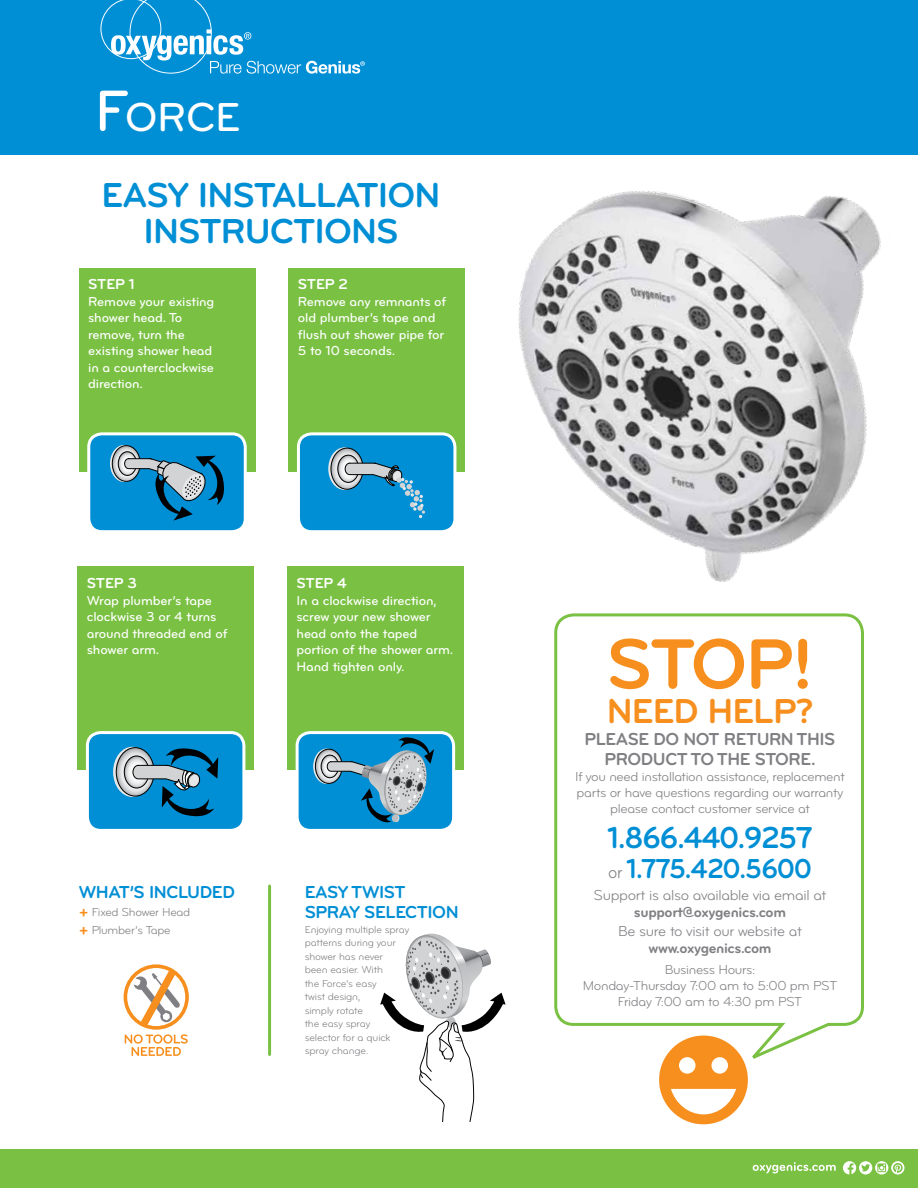
<style>
.page{position:relative;width:918px;height:1188px;background:#fff}
.page>*{position:absolute;margin:0;border:0;box-sizing:border-box;transform-origin:0 0}
.t1{font:73.5px "Bryant Bold Alternate";color:#f78f1e}
.t2{font:42px "Bryant Medium Alternate";color:#fff}
.t3{font:36px/36px "Bryant Bold Alternate";letter-spacing:-.025em;color:#008fd5;text-align:center}
.t4{font:36px "Bryant Bold Alternate";letter-spacing:-.025em;color:#f78f1e}
.t5{font:31.5px "Bryant Bold Alternate";letter-spacing:-.025em;color:#008fd5;scale:.92 1}
.t6{font:28.5px "Bryant Bold Alternate";letter-spacing:-.025em;color:#008fd5;scale:.92 1}
.t7{font:18px/19.5px "Bryant Bold Alternate";letter-spacing:-.025em;color:#807f83;text-align:center}
.t8{font:18px/19.5px "Bryant Bold Alternate";letter-spacing:-.025em;color:#008fd5}
.t9{font:15px "Bryant Regular Alternate";letter-spacing:-.025em;color:#807f83}
.t10{font:15px "Bryant Bold Alternate";letter-spacing:-.025em;color:#807f83}
.t11{font:15px "Bryant Bold Alternate";letter-spacing:-.015em;color:#fff}
.t12{font:13.5px/16.5px "Bryant Medium Alternate";letter-spacing:-.01em;color:#fff}
.t13{font:13.5px/16.2px "Bryant Regular Alternate";letter-spacing:-.025em;color:#807f83;text-align:center}
.t14{font:12px/18px "Bryant Regular Alternate";letter-spacing:-.025em;color:#807f83}
.t15{font:10.5px/13.5px "Bryant Regular Alternate";letter-spacing:-.015em;color:#807f83}
.s1{font-size:60px}
.s2{font-family:"Bryant Bold Alternate";font-size:16.5px;color:#f78f1e}
.s3{font-family:"Bryant Regular Alternate";font-size:18px;color:#807f83}
</style>
<div class="page">
<div style="left:0;top:0;width:918px;height:155px;background:#008fd5"></div>
<svg style="left:100px;top:0;width:265px;height:74px"></svg>
<svg style="left:380px;top:934px;width:126px;height:188px"></svg>
<div style="left:659px;top:1036px;width:89px;height:88px;background:#f78f1e;border-radius:50%"></div>
<svg style="left:671px;top:1089px;width:65px;height:25px"></svg>
<div style="left:679px;top:1057px;width:17px;height:17px;background:#fff;border-radius:50%"></div>
<div style="left:711px;top:1057px;width:17px;height:17px;background:#fff;border-radius:50%"></div>
<svg style="left:554px;top:628px;width:310px;height:438px"></svg>
<div style="left:0;top:1149px;width:918px;height:39px;background:#7ac143"></div>
<div style="left:78px;top:567px;width:176px;height:203px;background:#7ac143"></div>
<div style="left:79px;top:268px;width:176px;height:203px;background:#7ac143"></div>
<div style="left:287px;top:567px;width:176px;height:203px;background:#7ac143"></div>
<div style="left:289px;top:268px;width:176px;height:203px;background:#7ac143"></div>
<div style="left:87px;top:733px;width:157px;height:97px;background:#008fd5;border-radius:13px"></div>
<div style="left:86px;top:731px;width:159px;height:101px;border:3px solid #fff;border-radius:13px"></div>
<div style="left:89px;top:434px;width:156px;height:98px;background:#008fd5;border-radius:13px"></div>
<div style="left:87px;top:432px;width:160px;height:101px;border:3px solid #fff;border-radius:13px"></div>
<div style="left:297px;top:733px;width:157px;height:97px;background:#008fd5;border-radius:13px"></div>
<div style="left:296px;top:731px;width:159px;height:101px;border:3px solid #fff;border-radius:13px"></div>
<div style="left:298px;top:434px;width:157px;height:98px;background:#008fd5;border-radius:13px"></div>
<div style="left:297px;top:432px;width:159px;height:101px;border:3px solid #fff;border-radius:13px"></div>
<div style="left:113px;top:747px;width:38px;height:50px;border:2px solid #e6e7e8;border-radius:50%"></div>
<svg style="left:116px;top:746px;width:102px;height:71px"></svg>
<div style="left:110px;top:445px;width:28px;height:37px;border:1px solid #e6e7e8;border-radius:50%"></div>
<div style="left:112px;top:445px;width:29px;height:37px;border:1px solid #000;border-radius:50%"></div>
<svg style="left:112px;top:446px;width:113px;height:75px"></svg>
<svg style="left:329px;top:448px;width:31px;height:41px"></svg>
<div style="left:328px;top:447px;width:33px;height:43px;border:1px solid #e6e7e8;border-radius:50%"></div>
<svg style="left:331px;top:448px;width:94px;height:70px"></svg>
<hr style="left:268px;top:886px;width:3px;height:169px;background:#7ac143">
<svg style="left:125px;top:964px;width:63px;height:92px"></svg>
<div style="left:313px;top:749px;width:27px;height:35px;border:1px solid #e6e7e8;border-radius:50%"></div>
<svg style="left:315px;top:737px;width:119px;height:86px"></svg>
<img style="left:447px;top:191px;width:434px;height:437px">
<svg style="left:843px;top:1161px;width:62px;height:13px"></svg>
<svg style="left:753px;top:1162px;width:83px;height:11px"></svg>
<h2 class="t2" style="left:94px;top:91px;width:148px"><span class="s1">F</span>ORCE</h2>
<h3 class="t3" style="left:102px;top:178px;width:340px">EASY INSTALLATION<br>INSTRUCTIONS</h3>
<p class="t11" style="left:88px;top:275px;width:48px">STEP 1</p>
<p class="t12" style="left:88px;top:293px;width:128px">Remove your existing shower head. To remove, turn the existing shower head in a counterclockwise direction.</p>
<p class="t11" style="left:298px;top:275px;width:52px">STEP 2</p>
<p class="t12" style="left:298px;top:293px;width:150px">Remove any remnants of old plumber’s tape and flush out shower pipe for<br>5 to 10 seconds.</p>
<p class="t11" style="left:87px;top:574px;width:52px">STEP 3</p>
<p class="t12" style="left:87px;top:592px;width:142px">Wrap plumber’s tape clockwise 3 or 4 turns around threaded end of shower arm.</p>
<p class="t11" style="left:297px;top:574px;width:52px">STEP 4</p>
<p class="t12" style="left:297px;top:592px;width:158px">In a clockwise direction, screw your new shower head onto the taped portion of the shower arm.<br>Hand tighten only.</p>
<h3 class="t8" style="left:79px;top:882px;width:158px">WHAT’S INCLUDED</h3>
<p class="t14" style="left:79px;top:903px;width:113px"><span class="s2">+</span> Fixed Shower Head <span class="s2">+</span> Plumber’s Tape</p>
<h3 class="t8" style="left:305px;top:882px;width:155px">EASY TWIST<br>SPRAY SELECTION</h3>
<p class="t15" style="left:305px;top:922px;width:106px">Enjoying multiple spray patterns during your shower has never<br>been easier. With<br>the Force’s easy<br>twist design,<br>simply rotate<br>the easy spray<br>selector for a quick spray change.</p>
<h1 class="t1" style="left:606px;top:618px;width:209px">STOP!</h1>
<h3 class="t4" style="left:607px;top:688px;width:208px">NEED HELP?</h3>
<h3 class="t7" style="left:585px;top:730px;width:252px">PLEASE DO NOT RETURN THIS<br>PRODUCT TO THE STORE.</h3>
<p class="t13" style="left:575px;top:769px;width:271px">If you need installation assistance, replacement parts or have questions regarding our warranty please contact customer service at</p>
<h3 class="t5" style="left:608px;top:818px;width:224px">1.866.440.9257</h3>
<h3 class="t6" style="left:608px;top:851px;width:223px"><span class="s3">or</span> 1.775.420.5600</h3>
<p class="t9" style="left:594px;top:887px;width:234px">Support is also available via email at</p>
<p class="t10" style="left:634px;top:903px;width:154px">support@oxygenics.com</p>
<p class="t9" style="left:618px;top:923px;width:185px">Be sure to visit our website at</p>
<p class="t10" style="left:648px;top:939px;width:125px">www.oxygenics.com</p>
<p class="t13" style="left:583px;top:961px;width:256px">Business Hours:<br>Monday-Thursday 7:00 am to 5:00 pm PST<br>Friday 7:00 am to 4:30 pm PST</p>
</div>
